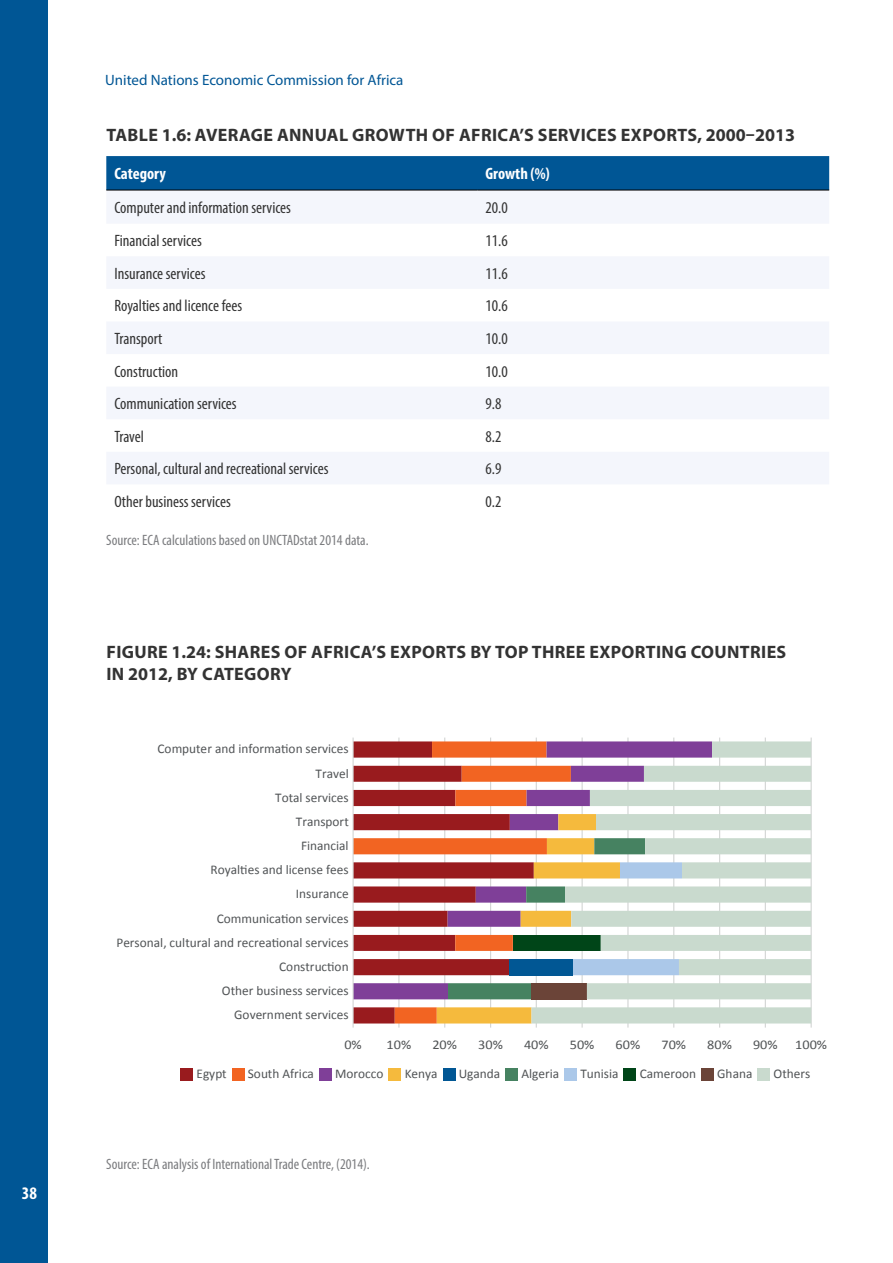
<style>
.page{position:relative;width:893px;height:1263px;background:#fff}
.page>*{position:absolute;margin:0;border:0;box-sizing:border-box;transform-origin:0 0}
.t1{font:700 18px/22.5px "Myriad Pro";letter-spacing:.02em;color:#333}
.t2{font:700 condensed 17.7px "Myriad Pro";color:#fff}
.t3{font:condensed 16.5px "Myriad Pro";color:#333}
.t4{font:700 condensed 16.5px "Myriad Pro";color:#fff}
.t5{font:condensed 15px "Myriad Pro";color:#7b7c7f}
.t6{font:15px "Myriad Pro";color:#005695}
.t7{font:13.35px "Calibri";color:#515456}
.t8{font:13.35px "Calibri";color:#515456;scale:1.07 1}
</style>
<div class="page">
<div style="left:0;top:0;width:48px;height:1263px;background:#005695"></div>
<div style="left:106px;top:156px;width:723px;height:34px;background:#005695"></div>
<svg style="left:107px;top:191px;width:722px;height:293px;fill:#f4f6fc"></svg>
<hr style="left:106px;top:190px;width:371px;height:1px;background:#000">
<hr style="left:477px;top:190px;width:352px;height:1px;background:#000">
<hr style="left:811px;top:737px;width:1px;height:290px;background:#d0d2d1">
<hr style="left:765px;top:737px;width:1px;height:290px;background:#d0d2d1">
<hr style="left:719px;top:737px;width:1px;height:290px;background:#d0d2d1">
<hr style="left:673px;top:737px;width:1px;height:290px;background:#d0d2d1">
<hr style="left:627px;top:737px;width:1px;height:290px;background:#d0d2d1">
<hr style="left:582px;top:737px;width:1px;height:290px;background:#d0d2d1">
<hr style="left:536px;top:737px;width:1px;height:290px;background:#d0d2d1">
<hr style="left:490px;top:737px;width:1px;height:290px;background:#d0d2d1">
<hr style="left:444px;top:737px;width:1px;height:290px;background:#d0d2d1">
<hr style="left:398px;top:737px;width:1px;height:290px;background:#d0d2d1">
<svg style="left:354px;top:999px;width:83px;height:24px"></svg>
<svg style="left:354px;top:741px;width:177px;height:258px"></svg>
<svg style="left:437px;top:814px;width:94px;height:209px"></svg>
<div style="left:513px;top:935px;width:88px;height:16px;background:#004518"></div>
<svg style="left:531px;top:741px;width:280px;height:282px;fill:#c9dace"></svg>
<hr style="left:353px;top:737px;width:1px;height:290px;background:#d0d2d1">
<div style="left:180px;top:1068px;width:13px;height:12px;background:#991b1e"></div>
<div style="left:232px;top:1068px;width:12px;height:12px;background:#f26422"></div>
<div style="left:319px;top:1068px;width:13px;height:12px;background:#7f3f98"></div>
<div style="left:389px;top:1068px;width:12px;height:12px;background:#f5ba3d"></div>
<div style="left:443px;top:1068px;width:12px;height:12px;background:#015794"></div>
<div style="left:506px;top:1068px;width:12px;height:12px;background:#468261"></div>
<div style="left:564px;top:1068px;width:13px;height:12px;background:#abc8e9"></div>
<div style="left:624px;top:1068px;width:12px;height:12px;background:#004518"></div>
<div style="left:701px;top:1068px;width:13px;height:12px;background:#6b4438"></div>
<div style="left:757px;top:1068px;width:13px;height:12px;background:#c9dace"></div>
<h2 class="t2" style="left:22px;top:1181px;width:17px">38</h2>
<p class="t6" style="left:105px;top:71px;width:300px">United Nations Economic Commission for Africa</p>
<h1 class="t1" style="left:106px;top:123px;width:690px">TABLE 1.6: AVERAGE ANNUAL GROWTH OF AFRICA’S SERVICES EXPORTS, 2000–2013</h1>
<p class="t4" style="left:114px;top:163px;width:53px">Category</p>
<p class="t4" style="left:485px;top:163px;width:66px">Growth (%)</p>
<p class="t3" style="left:114px;top:198px;width:178px">Computer and information services</p>
<p class="t3" style="left:485px;top:198px;width:24px">20.0</p>
<p class="t3" style="left:114px;top:231px;width:89px">Financial services</p>
<p class="t3" style="left:485px;top:231px;width:24px">11.6</p>
<p class="t3" style="left:114px;top:263px;width:93px">Insurance services</p>
<p class="t3" style="left:485px;top:263px;width:24px">11.6</p>
<p class="t3" style="left:114px;top:296px;width:129px">Royalties and licence fees</p>
<p class="t3" style="left:485px;top:296px;width:24px">10.6</p>
<p class="t3" style="left:114px;top:328px;width:49px">Transport</p>
<p class="t3" style="left:485px;top:328px;width:24px">10.0</p>
<p class="t3" style="left:114px;top:361px;width:65px">Construction</p>
<p class="t3" style="left:485px;top:361px;width:24px">10.0</p>
<p class="t3" style="left:114px;top:394px;width:124px">Communication services</p>
<p class="t3" style="left:485px;top:394px;width:17px">9.8</p>
<p class="t3" style="left:114px;top:426px;width:31px">Travel</p>
<p class="t3" style="left:485px;top:426px;width:17px">8.2</p>
<p class="t3" style="left:114px;top:459px;width:216px">Personal, cultural and recreational services</p>
<p class="t3" style="left:485px;top:459px;width:17px">6.9</p>
<p class="t3" style="left:114px;top:492px;width:118px">Other business services</p>
<p class="t3" style="left:485px;top:492px;width:17px">0.2</p>
<p class="t5" style="left:106px;top:531px;width:264px">Source: ECA calculations based on UNCTADstat 2014 data.</p>
<h1 class="t1" style="left:106px;top:640px;width:681px">FIGURE 1.24: SHARES OF AFRICA’S EXPORTS BY TOP THREE EXPORTING COUNTRIES<br>IN 2012, BY CATEGORY</h1>
<p class="t7" style="left:158px;top:740px;width:193px">Computer and information services</p>
<p class="t7" style="left:315px;top:765px;width:35px">Travel</p>
<p class="t7" style="left:275px;top:789px;width:75px">Total services</p>
<p class="t7" style="left:296px;top:813px;width:54px">Transport</p>
<p class="t7" style="left:301px;top:837px;width:49px">Financial</p>
<p class="t7" style="left:211px;top:861px;width:140px">Royalties and license fees</p>
<p class="t7" style="left:296px;top:885px;width:54px">Insurance</p>
<p class="t7" style="left:217px;top:910px;width:133px">Communication services</p>
<p class="t7" style="left:116px;top:934px;width:234px">Personal, cultural and recreational services</p>
<p class="t7" style="left:279px;top:958px;width:71px">Construction</p>
<p class="t7" style="left:222px;top:982px;width:128px">Other business services</p>
<p class="t7" style="left:234px;top:1006px;width:116px">Government services</p>
<p class="t8" style="left:344px;top:1036px;width:18px">0%</p>
<p class="t8" style="left:387px;top:1036px;width:25px">10%</p>
<p class="t8" style="left:432px;top:1036px;width:25px">20%</p>
<p class="t8" style="left:478px;top:1036px;width:25px">30%</p>
<p class="t8" style="left:524px;top:1036px;width:25px">40%</p>
<p class="t8" style="left:570px;top:1036px;width:25px">50%</p>
<p class="t8" style="left:616px;top:1036px;width:25px">60%</p>
<p class="t8" style="left:661px;top:1036px;width:25px">70%</p>
<p class="t8" style="left:707px;top:1036px;width:25px">80%</p>
<p class="t8" style="left:753px;top:1036px;width:25px">90%</p>
<p class="t8" style="left:795px;top:1036px;width:31px">100%</p>
<p class="t7" style="left:197px;top:1065px;width:32px">Egypt</p>
<p class="t7" style="left:248px;top:1065px;width:67px">South Africa</p>
<p class="t7" style="left:335px;top:1065px;width:50px">Morocco</p>
<p class="t7" style="left:405px;top:1065px;width:34px">Kenya</p>
<p class="t7" style="left:459px;top:1065px;width:43px">Uganda</p>
<p class="t7" style="left:521px;top:1065px;width:39px">Algeria</p>
<p class="t7" style="left:580px;top:1065px;width:40px">Tunisia</p>
<p class="t7" style="left:640px;top:1065px;width:58px">Cameroon</p>
<p class="t7" style="left:717px;top:1065px;width:37px">Ghana</p>
<p class="t7" style="left:774px;top:1065px;width:38px">Others</p>
<p class="t5" style="left:106px;top:1155px;width:265px">Source: ECA analysis of International Trade Centre, (2014).</p>
</div>
